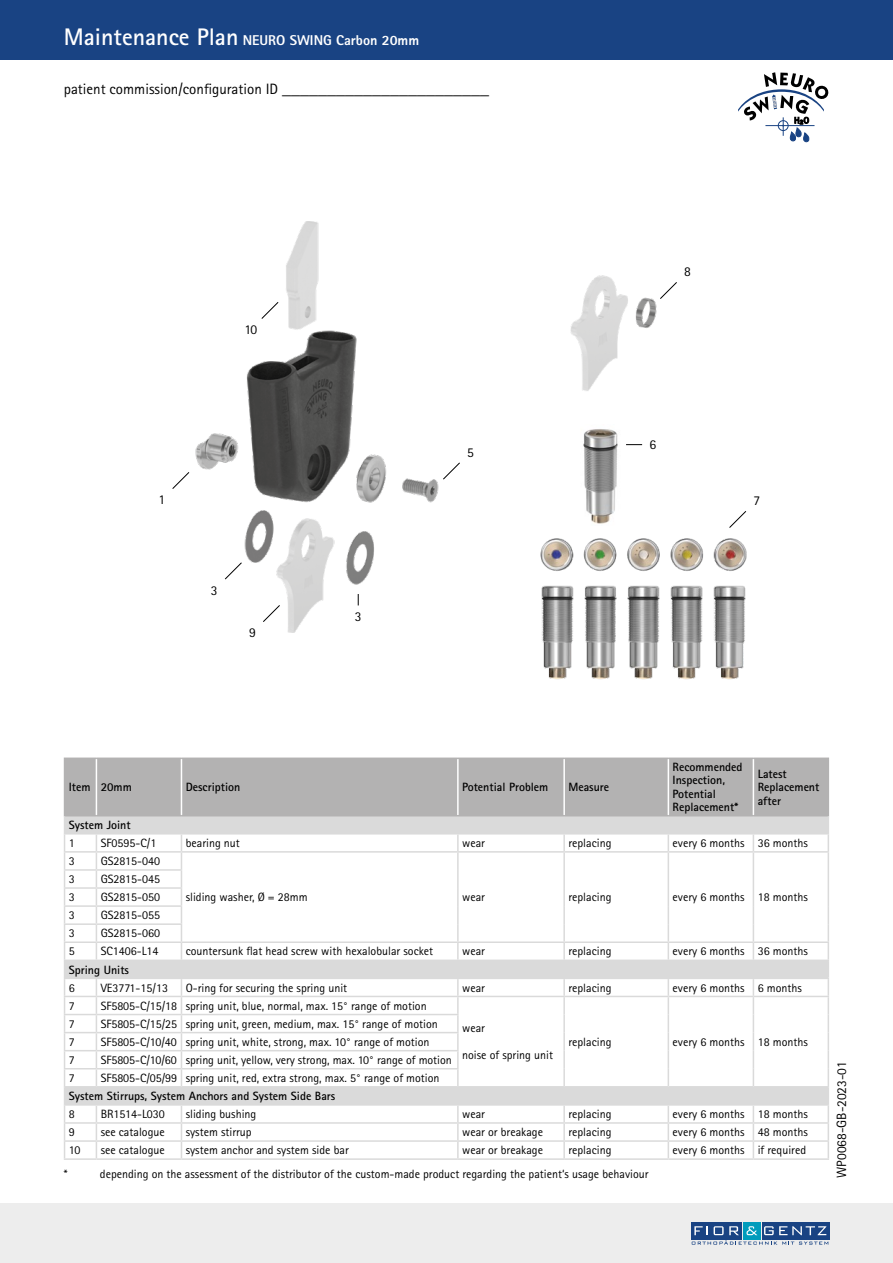
<style>
.page{position:relative;width:893px;height:1263px;background:#fff}
.page>*{position:absolute;margin:0;border:0;box-sizing:border-box;transform-origin:0 0}
.t1{font:15px "Rotis Sans Serif Pro";color:#000}
.t2{font:800 14.25px "Rotis Sans Serif Pro";color:#fff}
.t3{font:13.5px "Rotis Sans Serif Pro";color:#000}
.t4{font:12px "Rotis Sans Serif Pro";color:#000}
.t5{font:700 12px/13.5px "Rotis Sans Serif Pro";color:#000}
.s1{font-weight:700;font-size:24px}
.s2{font-family:"Minion Pro";font-size:18px}
</style>
<div class="page">
<div style="left:0;top:1203px;width:893px;height:60px;background:#ededed"></div>
<div style="left:743px;top:1222px;width:17px;height:17px;background:#009cbc"></div>
<div style="left:762px;top:1222px;width:67px;height:17px;background:#194383"></div>
<div style="left:691px;top:1222px;width:51px;height:17px;background:#194383"></div>
<svg style="left:692px;top:1226px;width:136px;height:18px"></svg>
<div style="left:0;top:0;width:893px;height:60px;background:#194383"></div>
<hr style="left:64px;top:757px;width:32px;height:2px;background:#b3b2b2">
<hr style="left:96px;top:757px;width:85px;height:2px;background:#b3b2b2">
<hr style="left:181px;top:757px;width:277px;height:2px;background:#b3b2b2">
<hr style="left:458px;top:757px;width:106px;height:2px;background:#b3b2b2">
<hr style="left:564px;top:757px;width:104px;height:2px;background:#b3b2b2">
<hr style="left:668px;top:757px;width:85px;height:2px;background:#b3b2b2">
<hr style="left:753px;top:757px;width:76px;height:2px;background:#b3b2b2">
<svg style="left:64px;top:759px;width:765px;height:399px"></svg>
<hr style="left:64px;top:1158px;width:32px;height:2px;background:#dadada">
<hr style="left:96px;top:1158px;width:85px;height:2px;background:#dadada">
<hr style="left:181px;top:1158px;width:277px;height:2px;background:#dadada">
<hr style="left:458px;top:1158px;width:106px;height:2px;background:#dadada">
<hr style="left:564px;top:1158px;width:104px;height:2px;background:#dadada">
<hr style="left:668px;top:1158px;width:85px;height:2px;background:#dadada">
<hr style="left:753px;top:1158px;width:76px;height:2px;background:#dadada">
<svg style="left:738px;top:72px;width:91px;height:71px"></svg>
<img style="left:635px;top:297px;width:22px;height:31px">
<img style="left:195px;top:330px;width:244px;height:276px">
<img style="left:583px;top:429px;width:35px;height:95px">
<img style="left:540px;top:538px;width:207px;height:142px">
<svg style="left:286px;top:221px;width:33px;height:109px;fill:#ddd"></svg>
<svg style="left:570px;top:275px;width:58px;height:116px"></svg>
<svg style="left:276px;top:516px;width:58px;height:117px"></svg>
<svg style="left:261px;top:302px;width:18px;height:17px"></svg>
<svg style="left:172px;top:472px;width:18px;height:17px"></svg>
<svg style="left:224px;top:562px;width:19px;height:18px"></svg>
<svg style="left:262px;top:604px;width:19px;height:19px"></svg>
<svg style="left:626px;top:444px;width:16px;height:1px"></svg>
<svg style="left:443px;top:462px;width:17px;height:18px"></svg>
<svg style="left:729px;top:511px;width:18px;height:17px"></svg>
<svg style="left:660px;top:282px;width:17px;height:17px"></svg>
<p class="t2" style="left:64px;top:31px;width:357px"><span class="s1">Maintenance Plan</span> NEURO SWING Carbon 20mm</p>
<p class="t1" style="left:64px;top:80px;width:427px">patient commission/configuration ID <span class="s2">_______________________</span></p>
<p class="t3" style="left:244px;top:322px;width:15px">10</p>
<p class="t3" style="left:158px;top:492px;width:8px">1</p>
<p class="t3" style="left:211px;top:582px;width:8px">3</p>
<p class="t3" style="left:249px;top:625px;width:8px">9</p>
<p class="t3" style="left:355px;top:608px;width:8px">3</p>
<p class="t3" style="left:467px;top:444px;width:8px">5</p>
<p class="t3" style="left:684px;top:264px;width:8px">8</p>
<p class="t3" style="left:649px;top:437px;width:8px">6</p>
<p class="t3" style="left:753px;top:492px;width:8px">7</p>
<p class="t5" style="left:69px;top:780px;width:64px">Item 20mm</p>
<p class="t5" style="left:186px;top:780px;width:56px">Description</p>
<p class="t5" style="left:462px;top:780px;width:88px">Potential Problem</p>
<p class="t5" style="left:568px;top:780px;width:42px">Measure</p>
<p class="t5" style="left:673px;top:760px;width:71px">Recommended<br>Inspection,<br>Potential<br>Replacement*</p>
<p class="t5" style="left:758px;top:767px;width:63px">Latest<br>Replacement after</p>
<p class="t5" style="left:69px;top:818px;width:63px">System Joint</p>
<p class="t4" style="left:69px;top:836px;width:7px">1</p>
<p class="t4" style="left:101px;top:836px;width:57px">SF0595-C/1</p>
<p class="t4" style="left:186px;top:836px;width:56px">bearing nut</p>
<p class="t4" style="left:462px;top:836px;width:24px">wear</p>
<p class="t4" style="left:568px;top:836px;width:45px">replacing</p>
<p class="t4" style="left:673px;top:836px;width:137px">every 6 months 36 months</p>
<p class="t4" style="left:69px;top:854px;width:7px">3</p>
<p class="t4" style="left:101px;top:854px;width:61px">GS2815-040</p>
<p class="t4" style="left:186px;top:890px;width:123px">sliding washer, Ø = 28mm</p>
<p class="t4" style="left:462px;top:890px;width:24px">wear</p>
<p class="t4" style="left:568px;top:890px;width:45px">replacing</p>
<p class="t4" style="left:673px;top:890px;width:137px">every 6 months 18 months</p>
<p class="t4" style="left:69px;top:872px;width:7px">3</p>
<p class="t4" style="left:101px;top:872px;width:61px">GS2815-045</p>
<p class="t4" style="left:69px;top:890px;width:7px">3</p>
<p class="t4" style="left:101px;top:890px;width:61px">GS2815-050</p>
<p class="t4" style="left:69px;top:908px;width:7px">3</p>
<p class="t4" style="left:101px;top:908px;width:61px">GS2815-055</p>
<p class="t4" style="left:69px;top:926px;width:7px">3</p>
<p class="t4" style="left:101px;top:926px;width:61px">GS2815-060</p>
<p class="t4" style="left:69px;top:944px;width:7px">5</p>
<p class="t4" style="left:101px;top:944px;width:59px">SC1406-L14</p>
<p class="t4" style="left:186px;top:944px;width:249px">countersunk flat head screw with hexalobular socket</p>
<p class="t4" style="left:462px;top:944px;width:24px">wear</p>
<p class="t4" style="left:568px;top:944px;width:45px">replacing</p>
<p class="t4" style="left:673px;top:944px;width:137px">every 6 months 36 months</p>
<p class="t5" style="left:69px;top:963px;width:62px">Spring Units</p>
<p class="t4" style="left:69px;top:980px;width:7px">6</p>
<p class="t4" style="left:101px;top:980px;width:69px">VE3771-15/13</p>
<p class="t4" style="left:186px;top:980px;width:163px">O-ring for securing the spring unit</p>
<p class="t4" style="left:462px;top:980px;width:24px">wear</p>
<p class="t4" style="left:568px;top:980px;width:45px">replacing</p>
<p class="t4" style="left:673px;top:980px;width:131px">every 6 months 6 months</p>
<p class="t4" style="left:69px;top:998px;width:7px">7</p>
<p class="t4" style="left:101px;top:998px;width:328px">SF5805-C/15/18 spring unit, blue, normal, max. 15° range of motion</p>
<p class="t4" style="left:462px;top:1021px;width:24px">wear</p>
<p class="t4" style="left:462px;top:1048px;width:92px">noise of spring unit</p>
<p class="t4" style="left:69px;top:1016px;width:7px">7</p>
<p class="t4" style="left:101px;top:1016px;width:339px">SF5805-C/15/25 spring unit, green, medium, max. 15° range of motion</p>
<p class="t4" style="left:69px;top:1035px;width:7px">7</p>
<p class="t4" style="left:101px;top:1035px;width:330px">SF5805-C/10/40 spring unit, white, strong, max. 10° range of motion</p>
<p class="t4" style="left:69px;top:1053px;width:7px">7</p>
<p class="t4" style="left:101px;top:1053px;width:353px">SF5805-C/10/60 spring unit, yellow, very strong, max. 10° range of motion</p>
<p class="t4" style="left:69px;top:1071px;width:7px">7</p>
<p class="t4" style="left:101px;top:1071px;width:340px">SF5805-C/05/99 spring unit, red, extra strong, max. 5° range of motion</p>
<p class="t5" style="left:69px;top:1089px;width:268px">System Stirrups, System Anchors and System Side Bars</p>
<p class="t4" style="left:69px;top:1107px;width:7px">8</p>
<p class="t4" style="left:101px;top:1107px;width:66px">BR1514-L030</p>
<p class="t4" style="left:186px;top:1107px;width:72px">sliding bushing</p>
<p class="t4" style="left:462px;top:1107px;width:24px">wear</p>
<p class="t4" style="left:568px;top:1107px;width:45px">replacing</p>
<p class="t4" style="left:673px;top:1107px;width:137px">every 6 months 18 months</p>
<p class="t4" style="left:69px;top:1125px;width:7px">9</p>
<p class="t4" style="left:101px;top:1125px;width:66px">see catalogue</p>
<p class="t4" style="left:186px;top:1125px;width:67px">system stirrup</p>
<p class="t4" style="left:462px;top:1125px;width:82px">wear or breakage</p>
<p class="t4" style="left:568px;top:1125px;width:45px">replacing</p>
<p class="t4" style="left:673px;top:1125px;width:137px">every 6 months 48 months</p>
<p class="t4" style="left:69px;top:1143px;width:13px">10</p>
<p class="t4" style="left:101px;top:1143px;width:66px">see catalogue</p>
<p class="t4" style="left:186px;top:1143px;width:165px">system anchor and system side bar</p>
<p class="t4" style="left:462px;top:1143px;width:82px">wear or breakage</p>
<p class="t4" style="left:568px;top:1143px;width:45px">replacing</p>
<p class="t4" style="left:673px;top:1143px;width:135px">every 6 months if required</p>
<p class="t4" style="left:568px;top:1035px;width:45px">replacing</p>
<p class="t4" style="left:673px;top:1035px;width:137px">every 6 months 18 months</p>
<p class="t4" style="left:64px;top:1167px;width:5px">*</p>
<p class="t4" style="left:100px;top:1167px;width:550px">depending on the assessment of the distributor of the custom-made product regarding the patient‘s usage behaviour</p>
<p class="t3" style="left:834px;top:1178px;width:118px;rotate:-90deg">WP0068-GB-2023-01</p>
</div>
